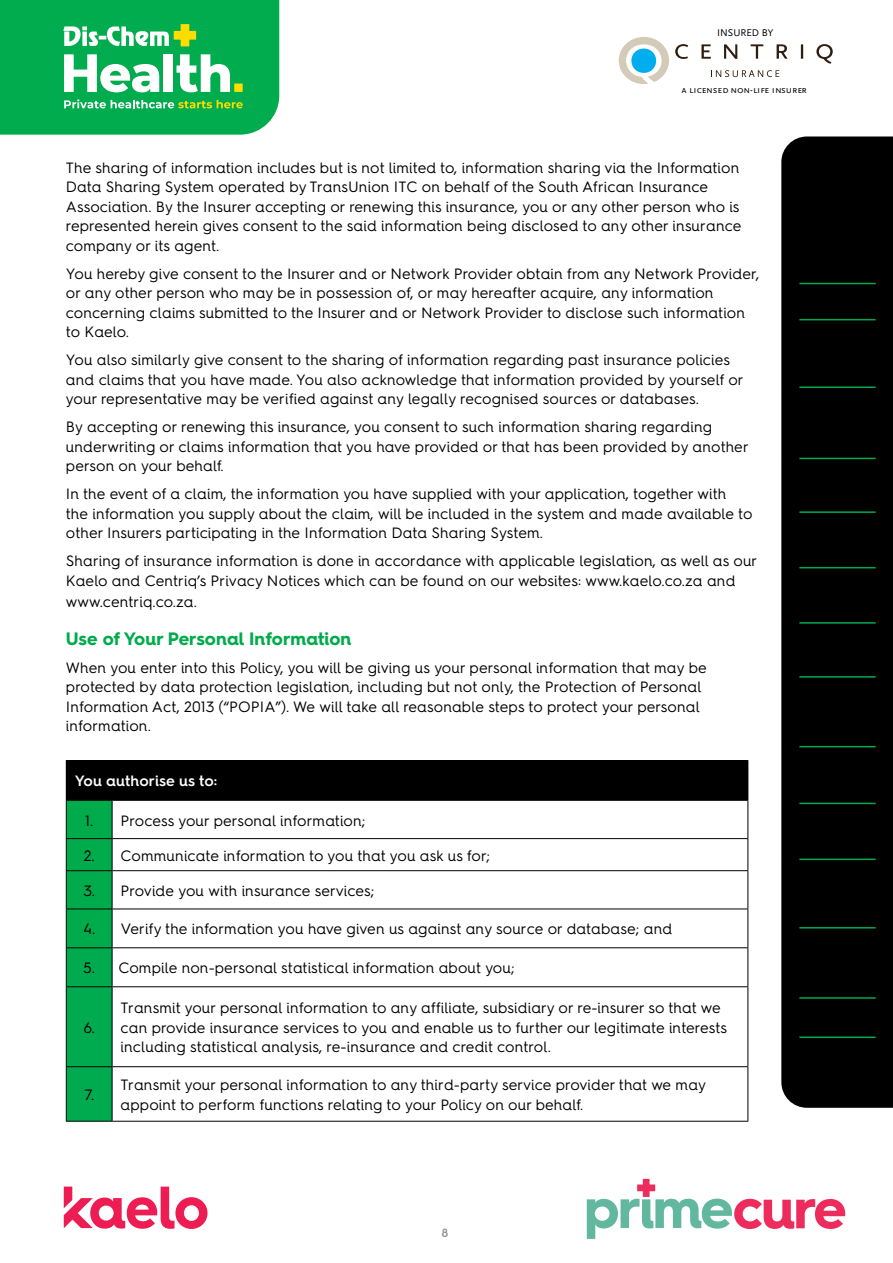
<style>
.page{position:relative;width:893px;height:1263px;background:#fff}
.page>*{position:absolute;margin:0;border:0;box-sizing:border-box;transform-origin:0 0}
.t1{font:700 18px "Hurme Geometric Sans 4";letter-spacing:.005em;color:#00ab4c}
.t2{font:15px/19.5px "Hurme Geometric Sans 4";letter-spacing:.005em;color:#000}
.t3{font:600 15px "Hurme Geometric Sans 4";letter-spacing:.005em;color:#fff}
.t4{font:600 12px "Hurme Geometric Sans 4";color:#939598}
.t5{font:10.2px "Scala Sans Caps";color:#000}
</style>
<div class="page">
<svg style="left:0;top:0;width:279px;height:135px;background:#23b662"></svg>
<svg style="left:64px;top:1186px;width:143px;height:43px"></svg>
<svg style="left:619px;top:37px;width:50px;height:47px"></svg>
<svg style="left:675px;top:44px;width:158px;height:20px"></svg>
<svg style="left:711px;top:70px;width:68px;height:7px"></svg>
<svg style="left:587px;top:1179px;width:258px;height:60px"></svg>
<div style="left:66px;top:760px;width:682px;height:40px;background:#000"></div>
<div style="left:67px;top:801px;width:45px;height:320px;background:#00ab4f"></div>
<hr style="left:112px;top:800px;width:636px;height:1px;background:#000">
<hr style="left:747px;top:801px;width:1px;height:37px;background:#000">
<hr style="left:66px;top:800px;width:46px;height:1px;background:#000">
<hr style="left:112px;top:801px;width:1px;height:37px;background:#000">
<hr style="left:66px;top:801px;width:1px;height:37px;background:#000">
<hr style="left:112px;top:838px;width:636px;height:1px;background:#000">
<hr style="left:747px;top:839px;width:1px;height:31px;background:#000">
<hr style="left:66px;top:838px;width:46px;height:1px;background:#000">
<hr style="left:112px;top:839px;width:1px;height:31px;background:#000">
<hr style="left:66px;top:839px;width:1px;height:31px;background:#000">
<hr style="left:112px;top:870px;width:636px;height:1px;background:#000">
<hr style="left:747px;top:871px;width:1px;height:37px;background:#000">
<hr style="left:66px;top:870px;width:46px;height:1px;background:#000">
<hr style="left:112px;top:871px;width:1px;height:37px;background:#000">
<hr style="left:66px;top:871px;width:1px;height:37px;background:#000">
<hr style="left:112px;top:908px;width:636px;height:1px;background:#000">
<hr style="left:747px;top:909px;width:1px;height:38px;background:#000">
<hr style="left:66px;top:908px;width:46px;height:1px;background:#000">
<hr style="left:112px;top:909px;width:1px;height:38px;background:#000">
<hr style="left:66px;top:909px;width:1px;height:38px;background:#000">
<hr style="left:112px;top:947px;width:636px;height:1px;background:#000">
<hr style="left:747px;top:948px;width:1px;height:38px;background:#000">
<hr style="left:66px;top:947px;width:46px;height:1px;background:#000">
<hr style="left:112px;top:948px;width:1px;height:38px;background:#000">
<hr style="left:66px;top:948px;width:1px;height:38px;background:#000">
<hr style="left:112px;top:986px;width:636px;height:1px;background:#000">
<hr style="left:747px;top:987px;width:1px;height:79px;background:#000">
<hr style="left:66px;top:986px;width:46px;height:1px;background:#000">
<hr style="left:112px;top:987px;width:1px;height:79px;background:#000">
<hr style="left:66px;top:987px;width:1px;height:79px;background:#000">
<hr style="left:112px;top:1066px;width:636px;height:1px;background:#000">
<hr style="left:747px;top:1067px;width:1px;height:54px;background:#000">
<hr style="left:66px;top:1066px;width:46px;height:1px;background:#000">
<hr style="left:112px;top:1067px;width:1px;height:54px;background:#000">
<hr style="left:66px;top:1067px;width:1px;height:54px;background:#000">
<hr style="left:112px;top:1121px;width:636px;height:1px;background:#000">
<hr style="left:66px;top:1121px;width:46px;height:1px;background:#000">
<div style="left:781px;top:136px;width:112px;height:972px;background:#000"></div>
<hr style="left:799px;top:283px;width:77px;height:1px;background:#00ab4c">
<hr style="left:799px;top:319px;width:77px;height:1px;background:#00ab4c">
<hr style="left:799px;top:386px;width:77px;height:2px;background:#00ab4c">
<hr style="left:799px;top:458px;width:77px;height:1px;background:#00ab4c">
<hr style="left:799px;top:511px;width:77px;height:2px;background:#00ab4c">
<hr style="left:799px;top:567px;width:77px;height:1px;background:#00ab4c">
<hr style="left:799px;top:622px;width:77px;height:2px;background:#00ab4c">
<hr style="left:799px;top:676px;width:77px;height:2px;background:#00ab4c">
<hr style="left:799px;top:803px;width:77px;height:1px;background:#00ab4c">
<hr style="left:799px;top:997px;width:77px;height:2px;background:#00ab4c">
<hr style="left:799px;top:1036px;width:77px;height:2px;background:#00ab4c">
<hr style="left:799px;top:746px;width:77px;height:1px;background:#00ab4c">
<hr style="left:799px;top:858px;width:77px;height:2px;background:#00ab4c">
<hr style="left:799px;top:927px;width:77px;height:1px;background:#00ab4c">
<p class="t5" style="left:717px;top:27px;width:58px">INSURED BY</p>
<p class="t5" style="left:681px;top:84px;width:127px">a licensed non-life insurer</p>
<p class="t2" style="left:66px;top:157px;width:677px">The sharing of information includes but is not limited to, information sharing via the Information Data Sharing System operated by TransUnion ITC on behalf of the South African Insurance Association. By the Insurer accepting or renewing this insurance, you or any other person who is represented herein gives consent to the said information being disclosed to any other insurance company or its agent.</p>
<p class="t2" style="left:66px;top:263px;width:695px">You hereby give consent to the Insurer and or Network Provider obtain from any Network Provider, or any other person who may be in possession of, or may hereafter acquire, any information concerning claims submitted to the Insurer and or Network Provider to disclose such information to Kaelo.</p>
<p class="t2" style="left:66px;top:350px;width:679px">You also similarly give consent to the sharing of information regarding past insurance policies and claims that you have made. You also acknowledge that information provided by yourself or your representative may be verified against any legally recognised sources or databases.</p>
<p class="t2" style="left:66px;top:417px;width:684px">By accepting or renewing this insurance, you consent to such information sharing regarding underwriting or claims information that you have provided or that has been provided by another person on your behalf.</p>
<p class="t2" style="left:66px;top:484px;width:688px">In the event of a claim, the information you have supplied with your application, together with<br>the information you supply about the claim, will be included in the system and made available to other Insurers participating in the Information Data Sharing System.</p>
<p class="t2" style="left:66px;top:551px;width:693px">Sharing of insurance information is done in accordance with applicable legislation, as well as our<br>Kaelo and Centriq’s Privacy Notices which can be found on our websites: www.kaelo.co.za and</p>
<p class="t2" style="left:66px;top:591px;width:133px">www.centriq.co.za.</p>
<p class="t1" style="left:66px;top:626px;width:287px">Use of Your Personal Information</p>
<p class="t2" style="left:66px;top:657px;width:642px">When you enter into this Policy, you will be giving us your personal information that may be protected by data protection legislation, including but not only, the Protection of Personal Information Act, 2013 (“POPIA”). We will take all reasonable steps to protect your personal information.</p>
<p class="t3" style="left:75px;top:771px;width:144px">You authorise us to:</p>
<p class="t2" style="left:85px;top:810px;width:282px">1. Process your personal information;</p>
<p class="t2" style="left:84px;top:845px;width:408px">2. Communicate information to you that you ask us for;</p>
<p class="t2" style="left:83px;top:880px;width:293px">3. Provide you with insurance services;</p>
<p class="t2" style="left:83px;top:919px;width:591px">4. Verify the information you have given us against any source or database; and</p>
<p class="t2" style="left:83px;top:958px;width:433px">5. Compile non-personal statistical information about you;</p>
<p class="t2" style="left:121px;top:998px;width:608px">Transmit your personal information to any affiliate, subsidiary or re-insurer so that we can provide insurance services to you and enable us to further our legitimate interests including statistical analysis, re-insurance and credit control.</p>
<p class="t2" style="left:83px;top:1017px;width:13px">6.</p>
<p class="t2" style="left:84px;top:1084px;width:12px">7.</p>
<p class="t2" style="left:121px;top:1075px;width:587px">Transmit your personal information to any third-party service provider that we may appoint to perform functions relating to your Policy on our behalf.</p>
<p class="t4" style="left:442px;top:1224px;width:8px">8</p>
</div>
